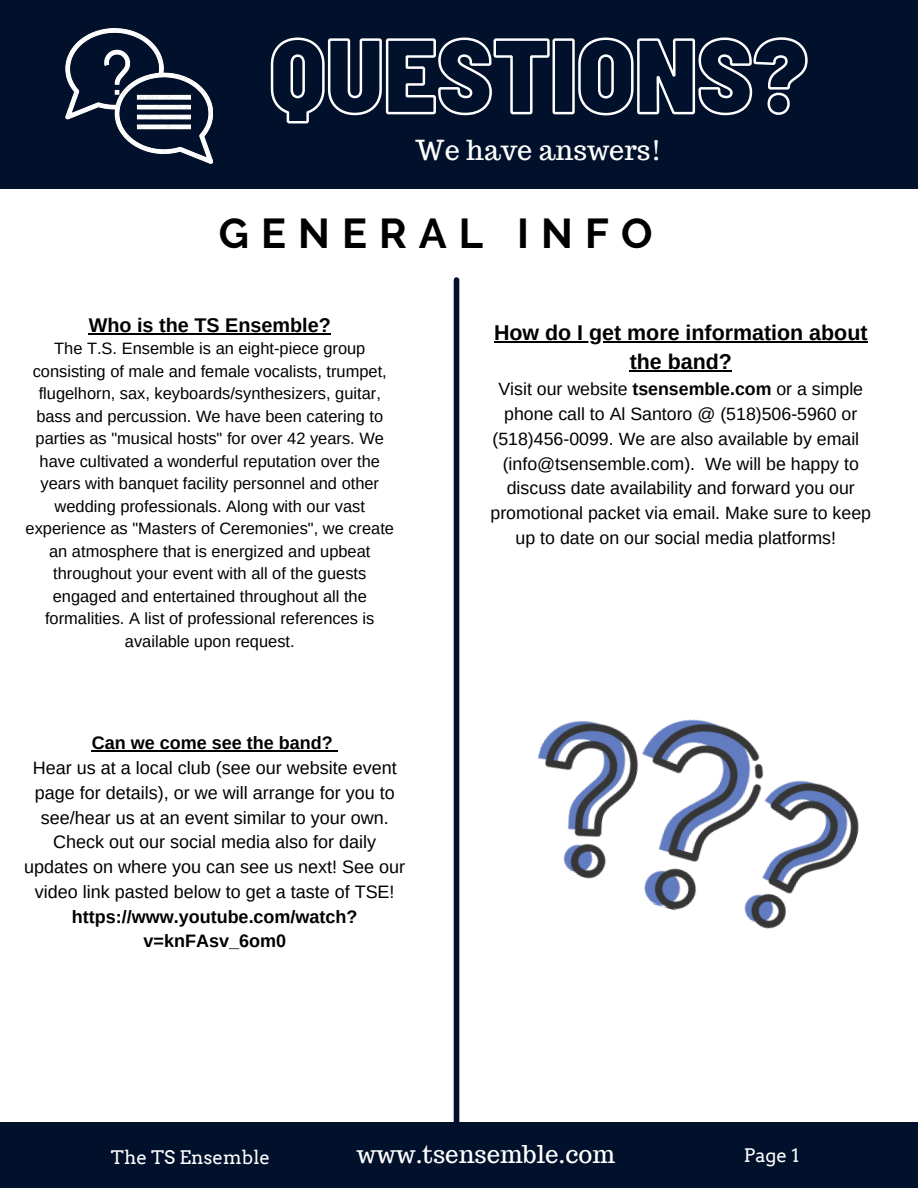
<style>
.page{position:relative;width:918px;height:1188px;background:#fff}
.page>*{position:absolute;margin:0;border:0;box-sizing:border-box;transform-origin:0 0}
.t1{font:700 41.55px "Raleway";letter-spacing:.29em;color:#000}
.t2{font:27px "Trocchi";color:#fff}
.t3{font:24px "Trocchi";color:#fff}
.t4{font:700 21.45px/29.2px "Arimo";color:#000;text-align:center}
.t5{font:700 19.8px "Arimo";color:#000}
.t6{font:18.75px "Arvo";color:#fff}
.t7{font:18px/24.8px "Arimo";color:#000;text-align:center}
.t8{font:700 18px/24.8px "Arimo";color:#000;text-align:center}
.t9{font:17.7px/24.8px "Arimo";color:#000;text-align:center}
.t10{font:16.5px/22.5px "Arimo";color:#000;text-align:center}
.s1{font-weight:700}
</style>
<div class="page">
<div style="left:0;top:0;width:918px;height:188px;background:#01102b"></div>
<div style="left:0;top:1123px;width:918px;height:65px;background:#01102b"></div>
<img style="left:65px;top:29px;width:148px;height:135px">
<div style="left:454px;top:280px;width:5px;height:874px;background:#01102b"></div>
<img style="left:538px;top:719px;width:321px;height:210px">
<svg style="left:270px;top:37px;width:538px;height:87px"></svg>
<hr style="left:89px;top:333px;width:242px;height:1px;background:#000">
<hr style="left:494px;top:341px;width:374px;height:1px;background:#000">
<hr style="left:630px;top:371px;width:102px;height:1px;background:#000">
<hr style="left:92px;top:750px;width:241px;height:2px;background:#000">
<p class="t2" style="left:415px;top:133px;width:248px">We have answers!</p>
<p class="t1" style="left:219px;top:209px;width:435px">GENERAL INFO</p>
<p class="t5" style="left:89px;top:314px;width:244px">Who is the TS Ensemble?</p>
<p class="t10" style="left:26px;top:337px;width:370px">The T.S. Ensemble is an eight-piece group consisting of male and female vocalists, trumpet, flugelhorn, sax, keyboards/synthesizers, guitar, bass and percussion. We have been catering to parties as "musical hosts" for over 42 years. We have cultivated a wonderful reputation over the years with banquet facility personnel and other wedding professionals. Along with our vast experience as "Masters of Ceremonies", we create an atmosphere that is energized and upbeat throughout your event with all of the guests engaged and entertained throughout all the formalities. A list of professional references is available upon request.</p>
<p class="t8" style="left:92px;top:731px;width:242px">Can we come see the band?</p>
<p class="t7" style="left:24px;top:755px;width:382px">Hear us at a local club (see our website event page for details), or we will arrange for you to see/hear us at an event similar to your own.<br>Check out our social media also for daily updates on where you can see us next! See our video link pasted below to get a taste of TSE!</p>
<p class="t8" style="left:72px;top:904px;width:287px">https://www.youtube.com/watch? v=knFAsv_6om0</p>
<p class="t4" style="left:494px;top:318px;width:375px">How do I get more information about the band?</p>
<p class="t9" style="left:491px;top:377px;width:382px">Visit our website <span class="s1">tsensemble.com</span> or a simple phone call to Al Santoro @ (518)506-5960 or (518)456-0099. We are also available by email (info@tsensemble.com). We will be happy to discuss date availability and forward you our promotional packet via email. Make sure to keep up to date on our social media platforms!</p>
<p class="t3" style="left:356px;top:1139px;width:260px">www.tsensemble.com</p>
<p class="t6" style="left:111px;top:1146px;width:161px">The TS Ensemble</p>
<p class="t6" style="left:744px;top:1144px;width:57px">Page 1</p>
</div>
